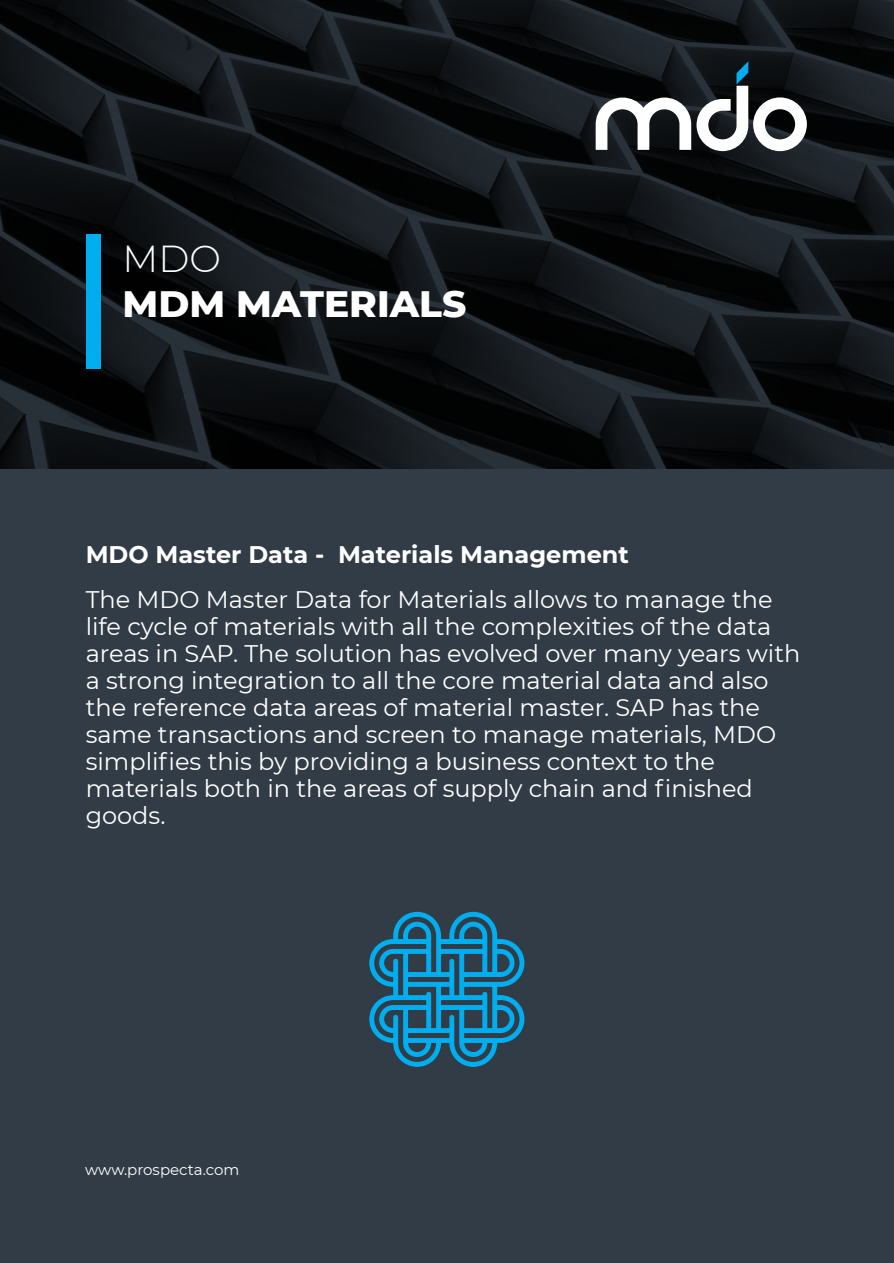
<style>
.page{position:relative;width:894px;height:1263px;background:#fff}
.page>*{position:absolute;margin:0;border:0;box-sizing:border-box;transform-origin:0 0}
.t1{font:800 37.5px "Montserrat";color:#fff}
.t2{font:300 37.5px "Montserrat";color:#fff}
.t3{font:24px/27px "Montserrat";color:#fff}
.t4{font:700 24px "Montserrat";color:#fff}
.t5{font:15px "Montserrat";color:#fff}
</style>
<div class="page">
<div style="left:0;top:0;width:893px;height:1263px;background:#323c46"></div>
<img style="left:0;top:0;width:893px;height:468px">
<svg style="left:595px;top:61px;width:211px;height:90px;background:#55585b"></svg>
<div style="left:86px;top:234px;width:15px;height:134px;background:#00aeef"></div>
<svg style="left:369px;top:912px;width:155px;height:155px"></svg>
<h1 class="t2" style="left:123px;top:235px;width:100px">MDO</h1>
<h1 class="t1" style="left:123px;top:280px;width:345px">MDM MATERIALS</h1>
<p class="t4" style="left:86px;top:539px;width:544px">MDO Master Data - Materials Management</p>
<p class="t3" style="left:86px;top:585px;width:716px">The MDO Master Data for Materials allows to manage the life cycle of materials with all the complexities of the data areas in SAP. The solution has evolved over many years with a strong integration to all the core material data and also the reference data areas of material master. SAP has the same transactions and screen to manage materials, MDO simplifies this by providing a business context to the materials both in the areas of supply chain and finished goods.</p>
<p class="t5" style="left:85px;top:1160px;width:156px">www.prospecta.com</p>
</div>
